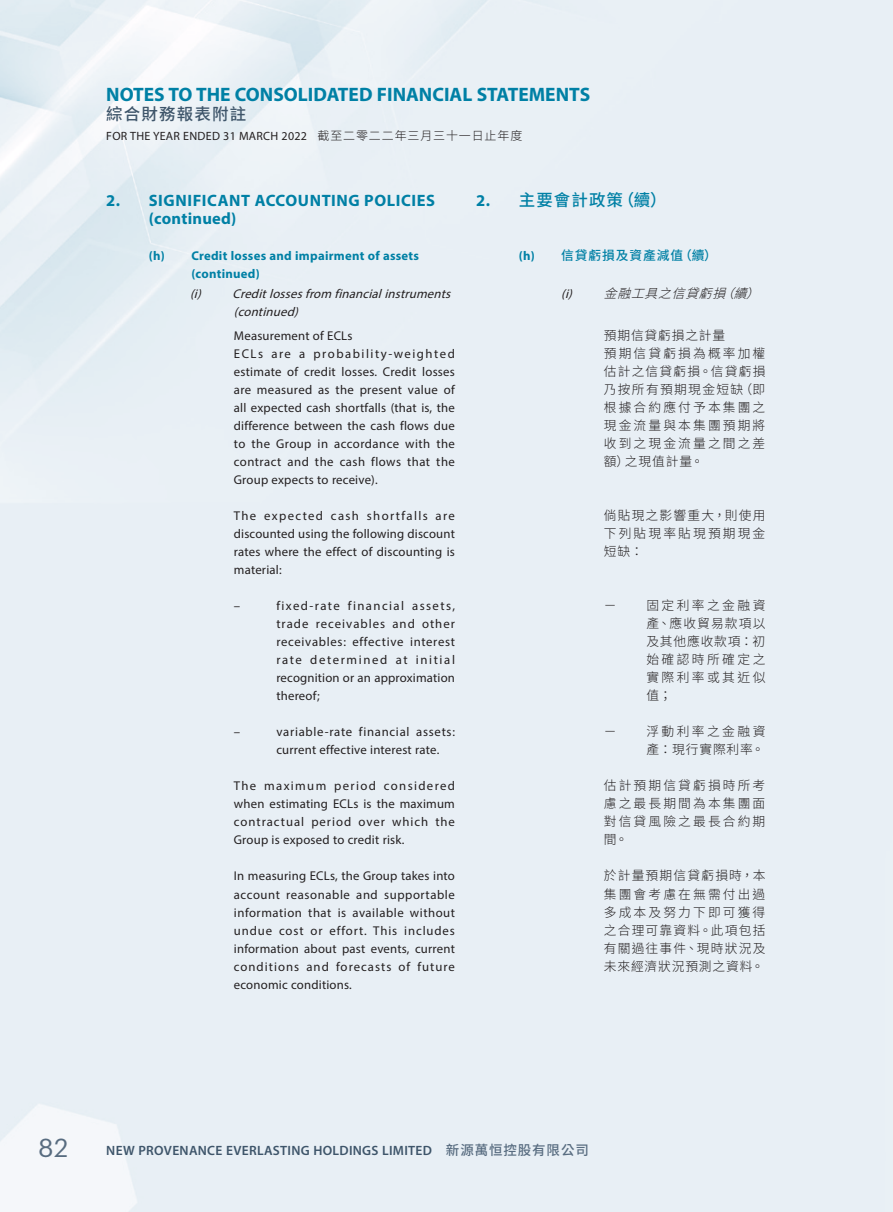
<style>
.page{position:relative;width:893px;height:1212px;background:#fff}
.page>*{position:absolute;margin:0;border:0;box-sizing:border-box;transform-origin:0 0}
.t1{font:25.5px "Graphik";color:#586c80}
.t2{font:700 19.5px "Myriad Pro";color:#0080a5}
.Heading_1{font:700 16.5px/18px "Myriad Pro";letter-spacing:.035em;color:#0080a5}
.C_Heading_1{font:500 16.5px "Source Han Sans TC";letter-spacing:.065em;color:#0080a5}
.t3{font:500 16.5px "Source Han Sans TC";letter-spacing:.07em;color:#3e556a}
.t4{font:600 13.5px "Myriad Pro";letter-spacing:.02em;color:#3e556a}
.Body_Text{font:12.75px/18px "Myriad Pro";letter-spacing:.015em;color:#231f20;text-align:justify}
.C_Body_Text{font:300 12.75px/18px "Source Han Sans TC";letter-spacing:.165em;color:#231f20;text-align:justify}
.Heading_3{font:italic 12.75px/18px "Myriad Pro";color:#231f20}
.Heading_2{font:700 12.75px/18px "Myriad Pro";letter-spacing:.02em;color:#0080a5}
.C_Body_Text-2{font:300 12.75px/18px "Source Han Sans TC";letter-spacing:.19em;color:#231f20}
.Heading_4{font:12.75px "Myriad Pro";letter-spacing:.015em;color:#231f20}
.C_Heading_2{font:500 12.75px "Source Han Sans TC";letter-spacing:.07em;color:#0080a5}
.C_Heading_3{font:italic 300 12.75px "Source Han Sans TC";color:#231f20}
.C_Heading_4{font:300 12.75px "Source Han Sans TC";letter-spacing:.065em;color:#231f20}
.t5{font:12px "Myriad Pro";letter-spacing:.02em;color:#231f20}
.s1{font-family:"Source Han Sans TC";font-weight:300}
.s2{font-family:"Myriad Pro";font-weight:700}
.s3{font-family:"Myriad Pro";font-weight:400}
.s4{font-family:"Source Han Sans TC";font-weight:500;color:#586c80}
</style>
<div class="page">
<h2 class="t2" style="left:106px;top:81px;width:485px">NOTES TO THE CONSOLIDATED FINANCIAL STATEMENTS</h2>
<p class="t3" style="left:106px;top:105px;width:142px">綜合財務報表附註</p>
<p class="t5" style="left:106px;top:129px;width:418px">FOR THE YEAR ENDED 31 MARCH 2022 <span class="s1">截至二零二二年三月三十一日止年度</span></p>
<p class="Heading_1" style="left:149px;top:191px;width:288px;text-indent:-43px">2. SIGNIFICANT ACCOUNTING POLICIES (continued)</p>
<p class="Heading_2" style="left:191px;top:246px;width:229px;text-indent:-43px">(h) Credit losses and impairment of assets (continued)</p>
<p class="Heading_3" style="left:234px;top:285px;width:222px;text-indent:-44px">(i) Creditlossesfrom financialinstruments (continued)</p>
<p class="Heading_4" style="left:234px;top:328px;width:120px">Measurement of ECLs</p>
<p class="Body_Text" style="left:234px;top:345px;width:223px">ECLs are a probability-weighted estimate of credit losses. Credit losses are measured as the present value of all expected cash shortfalls (that is, the difference between the cash flows due to the Group in accordance with the contract and the cash flows that the Group expects to receive).</p>
<p class="Body_Text" style="left:234px;top:507px;width:223px">The expected cash shortfalls are discounted using the following discount rates where the effect of discounting is material:</p>
<p class="Body_Text" style="left:234px;top:597px;width:8px">–</p>
<p class="Body_Text" style="left:276px;top:597px;width:180px">fixed-rate financial assets, trade receivables and other receivables: effective interest rate determined at initial recognition or an approximation thereof;</p>
<p class="Body_Text" style="left:234px;top:723px;width:8px">–</p>
<p class="Body_Text" style="left:276px;top:723px;width:180px">variable-rate financial assets: current effective interest rate.</p>
<p class="Body_Text" style="left:234px;top:777px;width:223px">The maximum period considered when estimating ECLs is the maximum contractual period over which the Group is exposed to credit risk.</p>
<p class="Body_Text" style="left:234px;top:867px;width:223px">In measuring ECLs, the Group takes into account reasonable and supportable information that is available without undue cost or effort. This includes information about past events, current conditions and forecasts of future economic conditions.</p>
<p class="C_Heading_1" style="left:476px;top:191px;width:192px"><span class="s2">2.</span> 主要會計政策（續）</p>
<p class="C_Heading_2" style="left:519px;top:248px;width:200px"><span class="s2">(h)</span> 信貸虧損及資產減值（續）</p>
<p class="C_Heading_3" style="left:561px;top:286px;width:209px"><span class="s3">(i)</span> 金融工具之信貸虧損（續）</p>
<p class="C_Heading_4" style="left:604px;top:329px;width:123px">預期信貸虧損之計量</p>
<p class="C_Body_Text" style="left:604px;top:345px;width:163px">預期信貸虧損為概率加權估計之信貸虧損。信貸虧損乃按所有預期現金短缺（即根據合約應付予本集團之現金流量與本集團預期將收到之現金流量之間之差額）之現值計量。</p>
<p class="C_Body_Text" style="left:604px;top:507px;width:163px">倘貼現之影響重大，則使用下列貼現率貼現預期現金短缺：</p>
<p class="C_Body_Text" style="left:604px;top:597px;width:14px">－</p>
<p class="C_Body_Text" style="left:646px;top:597px;width:121px">固定利率之金融資產、應收貿易款項以及其他應收款項：初始確認時所確定之實際利率或其近似值；</p>
<p class="C_Body_Text" style="left:604px;top:723px;width:14px">－</p>
<p class="C_Body_Text-2" style="left:646px;top:723px;width:121px">浮動利率之金融資產：現行實際利率。</p>
<p class="C_Body_Text" style="left:604px;top:777px;width:163px">估計預期信貸虧損時所考慮之最長期間為本集團面對信貸風險之最長合約期間。</p>
<p class="C_Body_Text" style="left:604px;top:867px;width:163px">於計量預期信貸虧損時，本集團會考慮在無需付出過多成本及努力下即可獲得之合理可靠資料。此項包括有關過往事件、現時狀況及未來經濟狀況預測之資料。</p>
<h1 class="t1" style="left:38px;top:1128px;width:32px">82</h1>
<p class="t4" style="left:106px;top:1142px;width:484px">NEW PROVENANCE EVERLASTING HOLDINGS LIMITED <span class="s4">新源萬恒控股有限公司</span></p>
</div>
